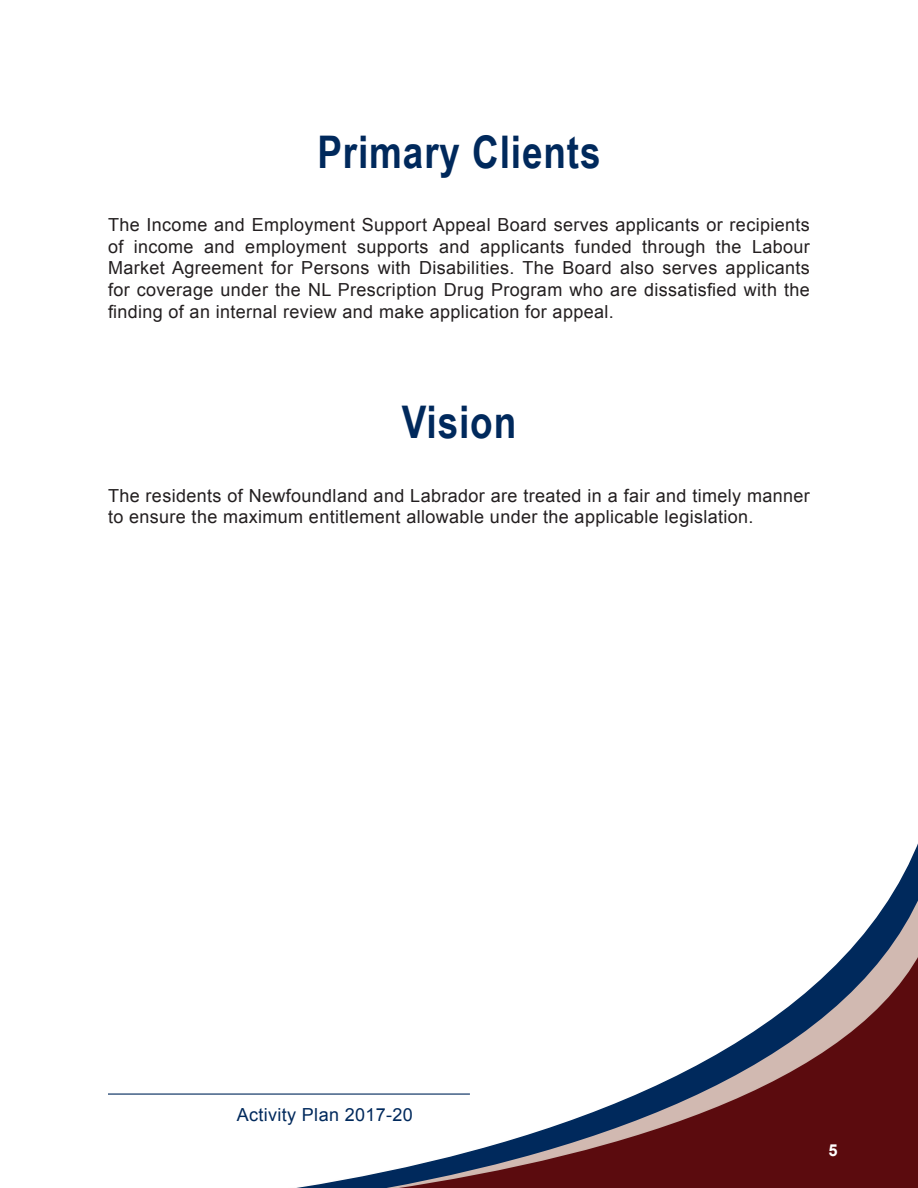
<style>
.page{position:relative;width:918px;height:1188px;background:#fff}
.page>*{position:absolute;margin:0;border:0;box-sizing:border-box;transform-origin:0 0}
.Section{font:700 45px "Arial Narrow";letter-spacing:.02em;color:#00295c}
.t1{font:18px/21.6px "Arial";letter-spacing:.02em;color:#231f20;text-align:justify}
.t2{font:18px "Arial";letter-spacing:.02em;color:#00295c}
.t3{font:700 16.5px "Arial";color:#fff}
</style>
<div class="page">
<svg style="left:108px;top:859px;width:810px;height:329px"></svg>
<hr style="left:108px;top:1094px;width:362px;height:1px;background:#00295c">
<p class="Section" style="left:317px;top:118px;width:285px">Primary Clients</p>
<p class="t1" style="left:108px;top:214px;width:703px">The Income and Employment Support Appeal Board serves applicants or recipients of income and employment supports and applicants funded through the Labour Market Agreement for Persons with Disabilities. The Board also serves applicants for coverage under the NL Prescription Drug Program who are dissatisfied with the finding of an internal review and make application for appeal.</p>
<p class="Section" style="left:402px;top:388px;width:116px">Vision</p>
<p class="t1" style="left:108px;top:485px;width:703px">The residents of Newfoundland and Labrador are treated in a fair and timely manner to ensure the maximum entitlement allowable under the applicable legislation.</p>
<p class="t2" style="left:237px;top:1103px;width:178px">Activity Plan 2017-20</p>
<p class="t3" style="left:828px;top:1139px;width:11px">5</p>
</div>
